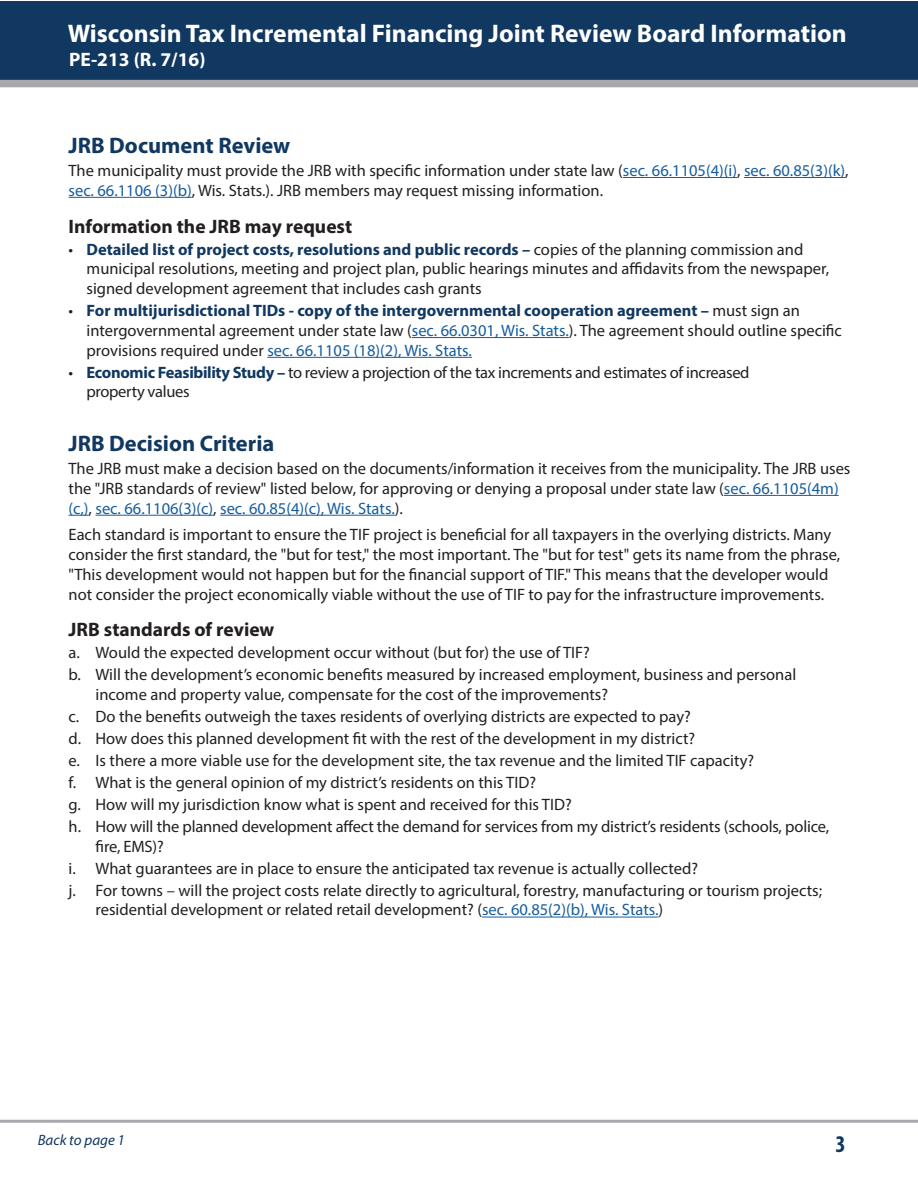
<style>
.page{position:relative;width:918px;height:1188px;background:#fff}
.page>*{position:absolute;margin:0;border:0;box-sizing:border-box;transform-origin:0 0}
.t1{font:700 25.5px "Myriad Pro";color:#fff}
.t2{font:700 condensed 24px "Myriad Pro";color:#113861}
._1st_heading_15_pt_b{font:700 22.5px "Myriad Pro";color:#113861}
.Bullets_-_1st{font:700 22.5px "Myriad Pro";color:#113861}
.t3{font:700 19.5px "Myriad Pro";color:#231f20}
.t4{font:700 19.5px "Myriad Pro";color:#fff}
.Bullets_-_1st-2{font:16.5px/19.8px "Myriad Pro";color:#231f20}
.Bullets_-_numbers{font:16.5px/19.8px "Myriad Pro";color:#231f20}
.Bullets_-_1st-3{font:16.5px/19.8px "Myriad Pro";letter-spacing:-.02em;color:#231f20}
.t5{font:italic 15px "Myriad Pro";color:#113861}
.s1{color:#175d9e}
.s2{font-weight:700;color:#113861}
</style>
<div class="page">
<div style="left:1px;top:1px;width:917px;height:86px;background:#113861"></div>
<div style="left:0;top:80px;width:918px;height:7px;background:#a8a9ad"></div>
<hr style="left:0;top:1120px;width:918px;height:3px;background:#a8a9ad">
<hr style="left:623px;top:177px;width:114px;height:1px;background:#175d9e">
<hr style="left:744px;top:177px;width:101px;height:1px;background:#175d9e">
<hr style="left:69px;top:197px;width:123px;height:1px;background:#175d9e">
<hr style="left:412px;top:337px;width:157px;height:1px;background:#175d9e">
<hr style="left:267px;top:357px;width:205px;height:1px;background:#175d9e">
<hr style="left:724px;top:495px;width:115px;height:1px;background:#175d9e">
<svg style="left:69px;top:515px;width:20px;height:1px"></svg>
<hr style="left:96px;top:515px;width:117px;height:1px;background:#175d9e">
<hr style="left:220px;top:515px;width:175px;height:1px;background:#175d9e">
<hr style="left:482px;top:917px;width:177px;height:1px;background:#175d9e">
<h1 class="t1" style="left:68px;top:17px;width:780px">Wisconsin Tax Incremental Financing Joint Review Board Information</h1>
<p class="t4" style="left:69px;top:47px;width:138px">PE-213 (R. 7/16)</p>
<p class="Bullets_-_1st" style="left:69px;top:131px;width:223px">JRB Document Review</p>
<p class="Bullets_-_1st-2" style="left:69px;top:160px;width:782px">The municipality must provide the JRB with specific information under state law (<span class="s1">sec. 66.1105(4)(i)</span>, <span class="s1">sec. 60.85(3)(k)</span>, <span class="s1">sec. 66.1106 (3)(b)</span>, Wis. Stats.). JRB members may request missing information.</p>
<p class="t3" style="left:69px;top:213px;width:285px">Information the JRB may request</p>
<p class="Bullets_-_1st-2" style="left:87px;top:239px;width:744px;text-indent:-18px">• <span class="s2">Detailed list of project costs, resolutions and public records –</span> copies of the planning commission and municipal resolutions, meeting and project plan, public hearings minutes and affidavits from the newspaper, signed development agreement that includes cash grants</p>
<p class="Bullets_-_1st-2" style="left:87px;top:300px;width:757px;text-indent:-18px">• <span class="s2">For multijurisdictional TIDs - copy of the intergovernmental cooperation agreement –</span> must sign an intergovernmental agreement under state law (<span class="s1">sec. 66.0301, Wis. Stats.</span>). The agreement should outline specific provisions required under <span class="s1">sec. 66.1105 (18)(2), Wis. Stats.</span></p>
<p class="Bullets_-_1st-3" style="left:87px;top:362px;width:665px;text-indent:-18px">• <span class="s2">Economic Feasibility Study –</span> to review a projection of the tax increments and estimates of increased property values</p>
<p class="_1st_heading_15_pt_b" style="left:69px;top:429px;width:207px">JRB Decision Criteria</p>
<p class="Bullets_-_1st-2" style="left:69px;top:458px;width:783px">The JRB must make a decision based on the documents/information it receives from the municipality. The JRB uses the "JRB standards of review" listed below, for approving or denying a proposal under state law (<span class="s1">sec. 66.1105(4m) (c,)</span>, <span class="s1">sec. 66.1106(3)(c)</span>, <span class="s1">sec. 60.85(4)(c), Wis. Stats.</span>).</p>
<p class="Bullets_-_1st-2" style="left:69px;top:524px;width:773px">Each standard is important to ensure the TIF project is beneficial for all taxpayers in the overlying districts. Many consider the first standard, the "but for test," the most important. The "but for test" gets its name from the phrase, "This development would not happen but for the financial support of TIF." This means that the developer would not consider the project economically viable without the use of TIF to pay for the infrastructure improvements.</p>
<p class="t3" style="left:69px;top:617px;width:207px">JRB standards of review</p>
<p class="Bullets_-_numbers" style="left:69px;top:643px;width:523px">a. Would the expected development occur without (but for) the use of TIF?</p>
<p class="Bullets_-_numbers" style="left:96px;top:665px;width:702px;text-indent:-27px">b. Will the development’s economic benefits measured by increased employment, business and personal income and property value, compensate for the cost of the improvements?</p>
<p class="Bullets_-_numbers" style="left:69px;top:706px;width:624px">c. Do the benefits outweigh the taxes residents of overlying districts are expected to pay?</p>
<p class="Bullets_-_numbers" style="left:69px;top:728px;width:628px">d. How does this planned development fit with the rest of the development in my district?</p>
<p class="Bullets_-_numbers" style="left:69px;top:750px;width:687px">e. Is there a more viable use for the development site, the tax revenue and the limited TIF capacity?</p>
<p class="Bullets_-_numbers" style="left:69px;top:772px;width:469px">f. What is the general opinion of my district’s residents on this TID?</p>
<p class="Bullets_-_numbers" style="left:69px;top:794px;width:505px">g. How will my jurisdiction know what is spent and received for this TID?</p>
<p class="Bullets_-_numbers" style="left:96px;top:816px;width:735px;text-indent:-27px">h. How will the planned development affect the demand for services from my district’s residents (schools, police, fire, EMS)?</p>
<p class="Bullets_-_numbers" style="left:69px;top:858px;width:631px">i. What guarantees are in place to ensure the anticipated tax revenue is actually collected?</p>
<p class="Bullets_-_numbers" style="left:96px;top:880px;width:728px;text-indent:-27px">j. For towns – will the project costs relate directly to agricultural, forestry, manufacturing or tourism projects; residential development or related retail development? (<span class="s1">sec. 60.85(2)(b), Wis. Stats.</span>)</p>
<p class="t5" style="left:38px;top:1131px;width:89px">Back to page 1</p>
<h2 class="t2" style="left:836px;top:1129px;width:12px">3</h2>
</div>
